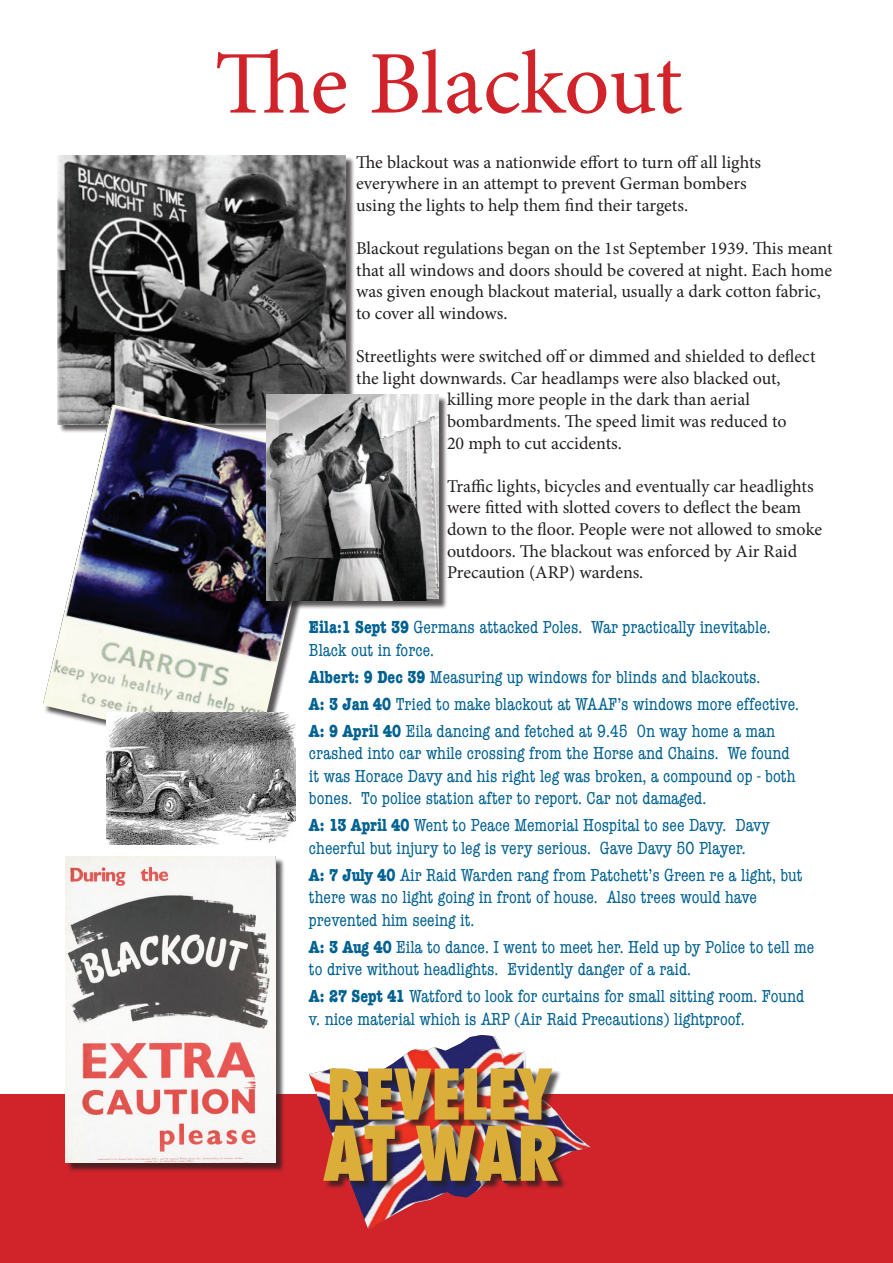
<style>
.page{position:relative;width:893px;height:1263px;background:#fff}
.page>*{position:absolute;margin:0;border:0;box-sizing:border-box;transform-origin:0 0}
.t1{font:89.55px "Minion Pro";letter-spacing:-.005em;color:#d1232a}
.t2{font:800 condensed 73.05px "Futura";color:#dbad39;scale:.95 1}
.t3{font:800 condensed 67.88px "Futura";color:#dbad39;scale:.93 1}
.t4{font:condensed 18px/22.5px "American Typewriter";color:#006191}
.t5{font:18px/21.6px "Minion Pro";color:#231f20}
.s1{font-weight:700}
</style>
<div class="page">
<div style="left:0;top:1094px;width:893px;height:169px;background:#d1232a"></div>
<img style="left:309px;top:1035px;width:282px;height:194px">
<div style="left:331px;top:1070px;width:230px;height:59px;background:#231f20;opacity:.75"></div>
<div style="left:325px;top:1127px;width:242px;height:63px;background:#231f20;opacity:.75"></div>
<div style="left:67px;top:858px;width:218px;height:314px;background:#231f20;opacity:.75"></div>
<img style="left:66px;top:857px;width:210px;height:306px">
<div style="left:59px;top:156px;width:296px;height:277px;background:#231f20;opacity:.75"></div>
<img style="left:58px;top:155px;width:288px;height:249px">
<img style="left:43px;top:404px;width:258px;height:351px">
<div style="left:268px;top:396px;width:180px;height:213px;background:#231f20;opacity:.75"></div>
<img style="left:267px;top:395px;width:171px;height:205px">
<img style="left:106px;top:713px;width:189px;height:131px">
<h1 class="t1" style="left:215px;top:24px;width:469px">The Blackout</h1>
<p class="t5" style="left:356px;top:151px;width:407px">The blackout was a nationwide effort to turn off all lights everywhere in an attempt to prevent German bombers using the lights to help them find their targets.</p>
<p class="t5" style="left:356px;top:238px;width:478px">Blackout regulations began on the 1st September 1939. This meant that all windows and doors should be covered at night. Each home was given enough blackout material, usually a dark cotton fabric, to cover all windows.</p>
<p class="t5" style="left:356px;top:346px;width:461px">Streetlights were switched off or dimmed and shielded to deflect</p>
<p class="t5" style="left:356px;top:367px;width:426px">the light downwards. Car headlamps were also blacked out,</p>
<p class="t5" style="left:447px;top:389px;width:305px">killing more people in the dark than aerial</p>
<p class="t5" style="left:447px;top:410px;width:341px">bombardments. The speed limit was reduced to</p>
<p class="t5" style="left:447px;top:432px;width:176px">20 mph to cut accidents.</p>
<p class="t5" style="left:447px;top:475px;width:377px">Traffic lights, bicycles and eventually car headlights were fitted with slotted covers to deflect the beam down to the floor. People were not allowed to smoke outdoors. The blackout was enforced by Air Raid Precaution (ARP) wardens.</p>
<p class="t4" style="left:309px;top:615px;width:463px"><span class="s1">Eila:1 Sept 39</span> Germans attacked Poles. War practically inevitable.<br>Black out in force.</p>
<p class="t4" style="left:309px;top:663px;width:492px;line-height:27px"><span class="s1">Albert: 9 Dec 39</span> Measuring up windows for blinds and blackouts.<br><span class="s1">A: 3 Jan 40</span> Tried to make blackout at WAAF’s windows more effective.<br><span class="s1">A: 9 April 40</span> Eila dancing and fetched at 9.45 On way home a man</p>
<p class="t4" style="left:309px;top:741px;width:488px">crashed into car while crossing from the Horse and Chains. We found it was Horace Davy and his right leg was broken, a compound op - both bones. To police station after to report. Car not damaged.</p>
<p class="t4" style="left:309px;top:813px;width:463px"><span class="s1">A: 13 April 40</span> Went to Peace Memorial Hospital to see Davy. Davy cheerful but injury to leg is very serious. Gave Davy 50 Player.</p>
<p class="t4" style="left:309px;top:863px;width:495px"><span class="s1">A: 7 July 40</span> Air Raid Warden rang from Patchett’s Green re a light, but there was no light going in front of house. Also trees would have prevented him seeing it.</p>
<p class="t4" style="left:309px;top:935px;width:507px"><span class="s1">A: 3 Aug 40</span> Eila to dance. I went to meet her. Held up by Police to tell me to drive without headlights. Evidently danger of a raid.</p>
<p class="t4" style="left:309px;top:984px;width:497px"><span class="s1">A: 27 Sept 41</span> Watford to look for curtains for small sitting room. Found v. nice material which is ARP (Air Raid Precautions) lightproof.</p>
<h3 class="t3" style="left:326px;top:1048px;width:245px">ReVELEY</h3>
<h2 class="t2" style="left:323px;top:1104px;width:250px">AT WAR</h2>
</div>
